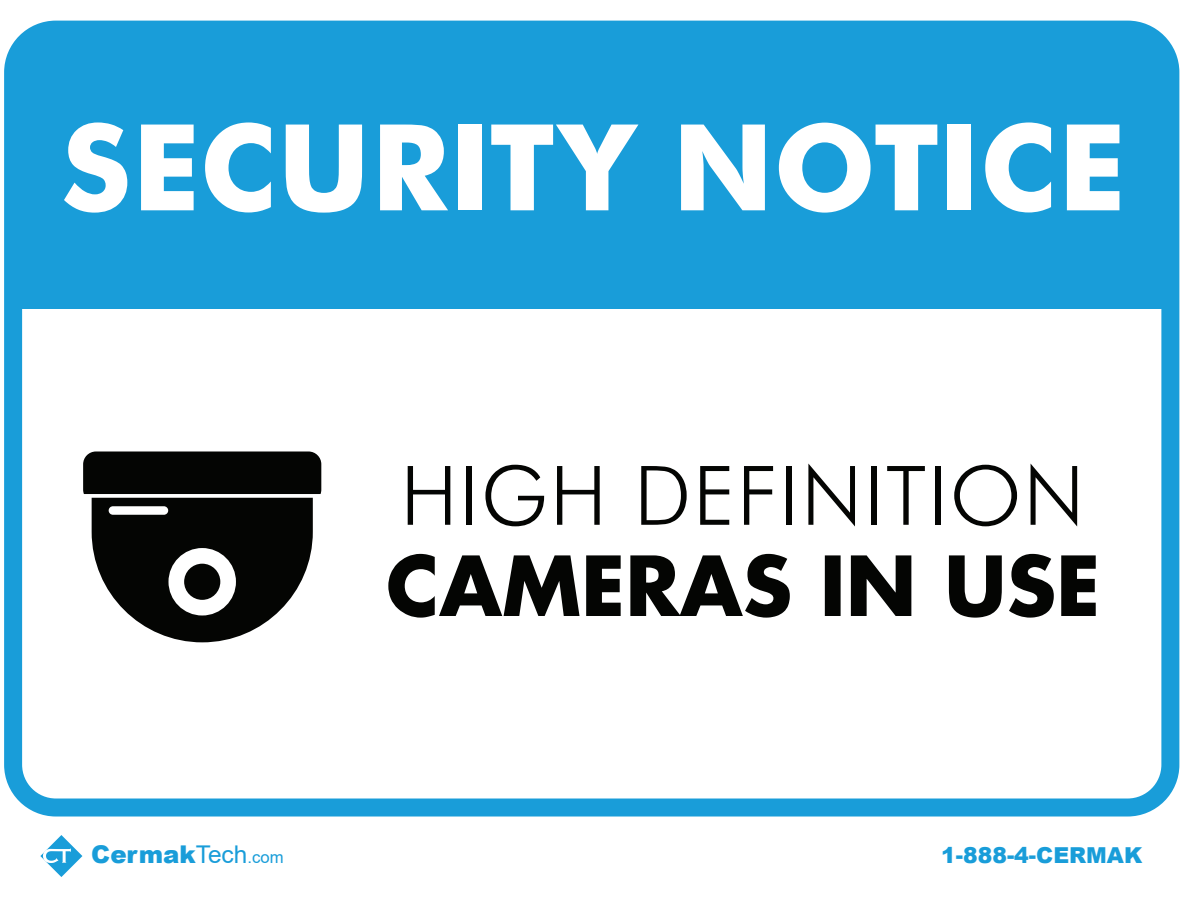
<style>
.page{position:relative;width:1188px;height:918px;background:#fff}
.page>*{position:absolute;margin:0;border:0;box-sizing:border-box;transform-origin:0 0}
.t1{font:700 120px "Futura BT";color:#fff}
.t2{font:300 82.2px "Futura BT";letter-spacing:.02em;color:#040503}
.t3{font:700 80.4px "Futura";color:#040503}
.t4{font:900 24.45px "Arial";color:#199dd9}
.t5{font:900 21.9px "Arial";color:#199dd9}
.s1{font-weight:400}
.s2{font-weight:400;font-size:16.65px}
</style>
<div class="page">
<div style="left:26px;top:35px;width:1134px;height:39px;background:#199dd9"></div>
<div style="left:22px;top:54px;width:1140px;height:255px;background:#199dd9"></div>
<svg style="left:40px;top:835px;width:42px;height:42px"></svg>
<svg style="left:83px;top:452px;width:238px;height:190px"></svg>
<div style="left:168px;top:548px;width:68px;height:68px;background:#fff;border-radius:50%"></div>
<div style="left:184px;top:564px;width:36px;height:36px;background:#040503;border-radius:50%"></div>
<div style="left:4px;top:21px;width:1175px;height:796px;border:18px solid #199dd9;border-radius:43px"></div>
<p class="t1" style="left:62px;top:95px;width:1066px">SECURITY NOTICE</p>
<p class="t2" style="left:400px;top:446px;width:686px">HIGH DEFINITION</p>
<p class="t3" style="left:386px;top:530px;width:716px">CAMERAS IN USE</p>
<p class="t4" style="left:91px;top:836px;width:194px">Cermak<span class="s1">Tech</span><span class="s2">.com</span></p>
<p class="t5" style="left:941px;top:839px;width:203px">1-888-4-CERMAK</p>
</div>
